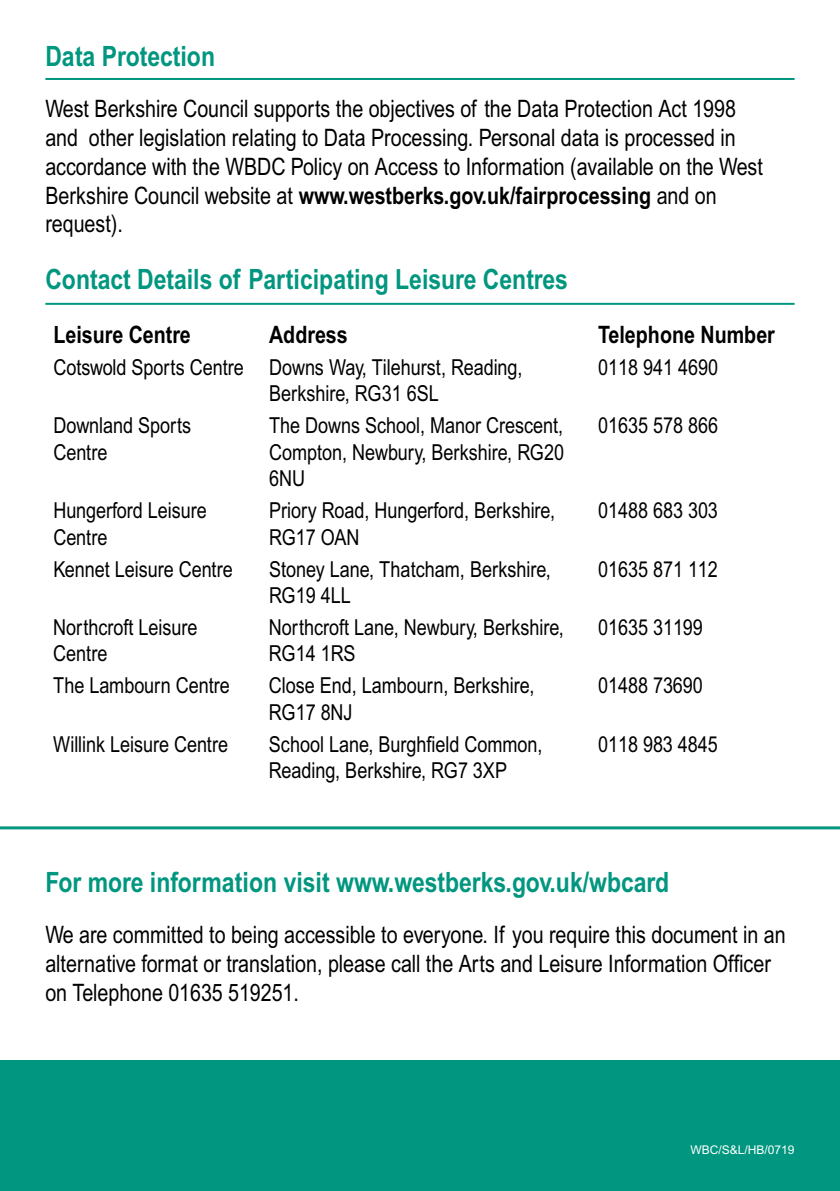
<style>
.page{position:relative;width:840px;height:1191px;background:#fff}
.page>*{position:absolute;margin:0;border:0;box-sizing:border-box;transform-origin:0 0}
.t1{font:700 28px "Arial Narrow MT Std";color:#00967f}
.t2{font:24px/28.8px "Arial Narrow MT Std";color:#000}
.t3{font:700 24px "Arial Narrow MT Std";color:#000}
.t4{font:22px/26.4px "Arial Narrow MT Std";color:#000}
.t5{font:12px "Arial MT Std";color:#fff}
.s1{font-weight:700}
</style>
<div class="page">
<div style="left:0;top:1060px;width:839px;height:131px;background:#00967f"></div>
<hr style="left:45px;top:78px;width:749px;height:2px;background:#00967f">
<hr style="left:45px;top:303px;width:749px;height:2px;background:#00967f">
<hr style="left:0;top:826px;width:839px;height:3px;background:#00967f">
<p class="t1" style="left:45px;top:39px;width:171px">Data Protection</p>
<p class="t2" style="left:45px;top:94px;width:718px">West Berkshire Council supports the objectives of the Data Protection Act 1998 and other legislation relating to Data Processing. Personal data is processed in accordance with the WBDC Policy on Access to Information (available on the West Berkshire Council website at <span class="s1">www.westberks.gov.uk/fairprocessing</span> and on request).</p>
<p class="t1" style="left:45px;top:262px;width:524px">Contact Details of Participating Leisure Centres</p>
<p class="t3" style="left:53px;top:320px;width:139px">Leisure Centre</p>
<p class="t3" style="left:269px;top:320px;width:80px">Address</p>
<p class="t3" style="left:598px;top:320px;width:178px">Telephone Number</p>
<p class="t4" style="left:269px;top:354px;width:255px;text-indent:-215px">Cotswold Sports Centre Downs Way, Tilehurst, Reading,<br>Berkshire, RG31 6SL</p>
<p class="t4" style="left:598px;top:354px;width:121px">0118 941 4690</p>
<p class="t4" style="left:53px;top:412px;width:139px">Downland Sports<br>Centre</p>
<p class="t4" style="left:269px;top:412px;width:296px;text-align:justify">The Downs School, Manor Crescent, Compton, Newbury, Berkshire, RG20<br>6NU</p>
<p class="t4" style="left:598px;top:412px;width:121px">01635 578 866</p>
<p class="t4" style="left:53px;top:497px;width:155px">Hungerford Leisure<br>Centre</p>
<p class="t4" style="left:269px;top:497px;width:287px">Priory Road, Hungerford, Berkshire,<br>RG17 OAN</p>
<p class="t4" style="left:598px;top:497px;width:121px">01488 683 303</p>
<p class="t4" style="left:53px;top:555px;width:181px">Kennet Leisure Centre</p>
<p class="t4" style="left:269px;top:555px;width:283px">Stoney Lane, Thatcham, Berkshire,<br>RG19 4LL</p>
<p class="t4" style="left:598px;top:555px;width:121px">01635 871 112</p>
<p class="t4" style="left:53px;top:614px;width:146px">Northcroft Leisure<br>Centre</p>
<p class="t4" style="left:269px;top:614px;width:296px">Northcroft Lane, Newbury, Berkshire,<br>RG14 1RS</p>
<p class="t4" style="left:598px;top:614px;width:106px">01635 31199</p>
<p class="t4" style="left:53px;top:672px;width:178px">The Lambourn Centre</p>
<p class="t4" style="left:269px;top:672px;width:267px">Close End, Lambourn, Berkshire,<br>RG17 8NJ</p>
<p class="t4" style="left:597px;top:672px;width:106px">01488 73690</p>
<p class="t4" style="left:53px;top:730px;width:176px">Willink Leisure Centre</p>
<p class="t4" style="left:269px;top:730px;width:275px">School Lane, Burghfield Common,<br>Reading, Berkshire, RG7 3XP</p>
<p class="t4" style="left:597px;top:730px;width:121px">0118 983 4845</p>
<p class="t1" style="left:45px;top:865px;width:625px">For more information visit www.westberks.gov.uk/wbcard</p>
<p class="t2" style="left:45px;top:920px;width:741px">We are committed to being accessible to everyone. If you require this document in an alternative format or translation, please call the Arts and Leisure Information Officer on Telephone 01635 519251.</p>
<p class="t5" style="left:690px;top:1143px;width:106px">WBC/S&amp;L/HB/0719</p>
</div>
